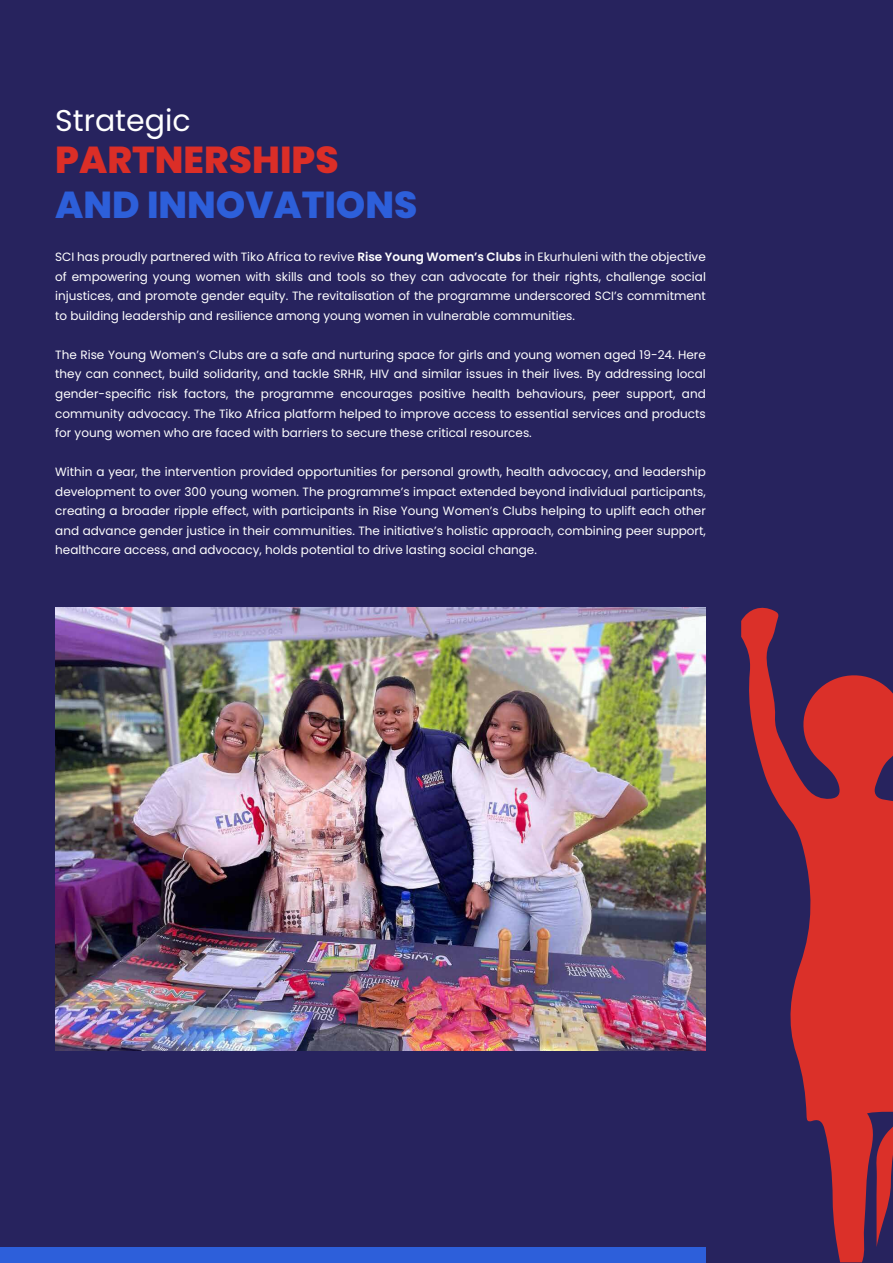
<style>
.page{position:relative;width:893px;height:1263px;background:#27235e}
.page>*{position:absolute;margin:0;border:0;box-sizing:border-box;transform-origin:0 0}
.t1{font:800 37.5px "Poppins";color:#2d5fda}
.t2{font:800 37.5px "Poppins";color:#db2e27}
.t3{font:30px "Poppins";color:#fff}
.t4{font:12px/19.5px "Poppins";color:#fff;text-align:justify}
.s1{font-weight:600}
</style>
<div class="page">
<img style="left:55px;top:608px;width:651px;height:443px">
<div style="left:0;top:1248px;width:706px;height:15px;background:#2d5fda"></div>
<svg style="left:741px;top:607px;width:152px;height:655px"></svg>
<svg style="left:876px;top:1124px;width:17px;height:123px"></svg>
<h2 class="t3" style="left:55px;top:104px;width:137px">Strategic</h2>
<h1 class="t2" style="left:55px;top:138px;width:285px">PARTNERSHIPS</h1>
<h1 class="t1" style="left:55px;top:183px;width:364px">AND INNOVATIONS</h1>
<p class="t4" style="left:55px;top:248px;width:652px">SCI has proudly partnered with Tiko Africa to revive <span class="s1">Rise Young Women’s Clubs</span> in Ekurhuleni with the objective of empowering young women with skills and tools so they can advocate for their rights, challenge social injustices, and promote gender equity. The revitalisation of the programme underscored SCI’s commitment to building leadership and resilience among young women in vulnerable communities.</p>
<p class="t4" style="left:55px;top:345px;width:652px">The Rise Young Women’s Clubs are a safe and nurturing space for girls and young women aged 19-24. Here they can connect, build solidarity, and tackle SRHR, HIV and similar issues in their lives. By addressing local gender-specific risk factors, the programme encourages positive health behaviours, peer support, and community advocacy. The Tiko Africa platform helped to improve access to essential services and products for young women who are faced with barriers to secure these critical resources.</p>
<p class="t4" style="left:55px;top:462px;width:652px">Within a year, the intervention provided opportunities for personal growth, health advocacy, and leadership development to over 300 young women. The programme’s impact extended beyond individual participants, creating a broader ripple effect, with participants in Rise Young Women’s Clubs helping to uplift each other and advance gender justice in their communities. The initiative’s holistic approach, combining peer support, healthcare access, and advocacy, holds potential to drive lasting social change.</p>
</div>
